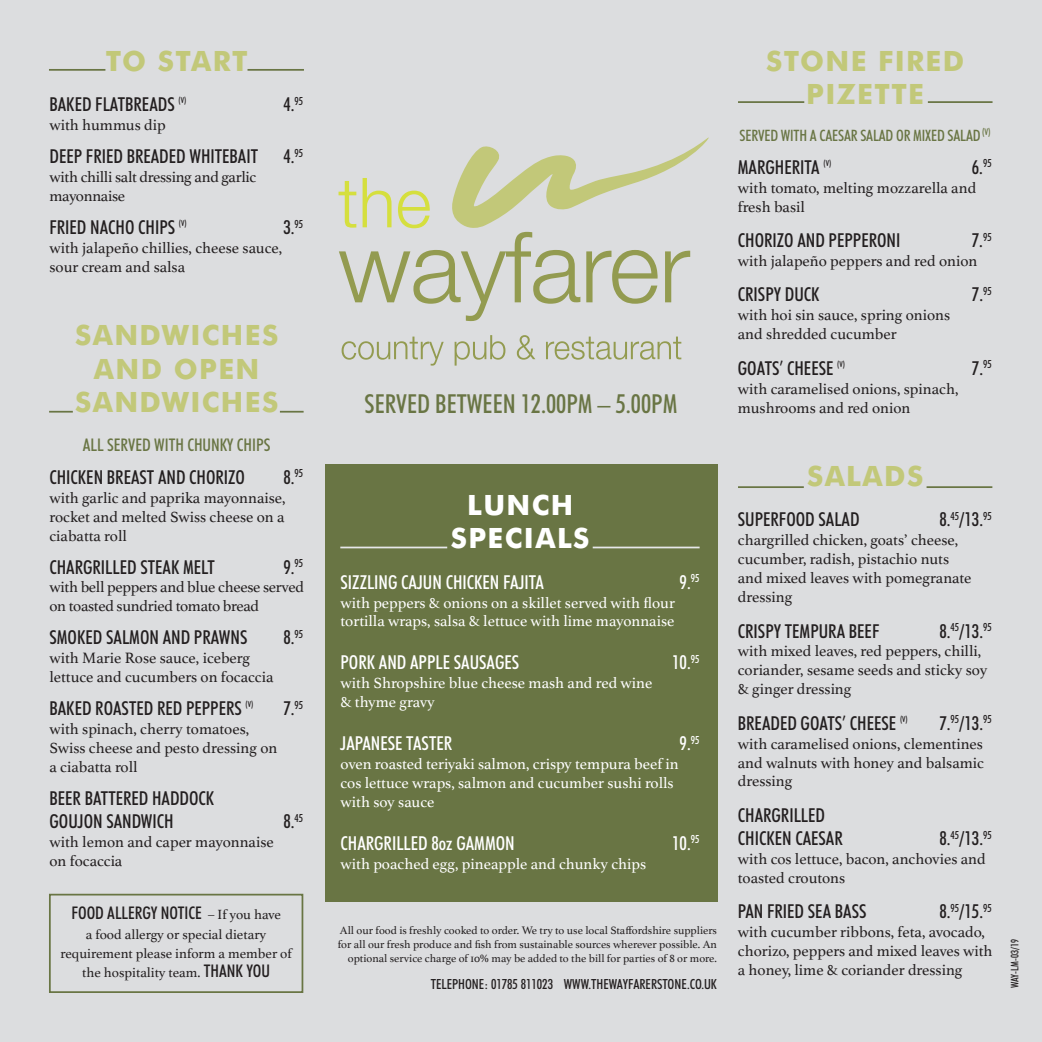
<style>
.page{position:relative;width:1042px;height:1042px;background:#dcdddf}
.page>*{position:absolute;margin:0;border:0;box-sizing:border-box;transform-origin:0 0}
.t1{font:700 28px/33.6px "Futura BT";letter-spacing:.05em;color:#c2c879;text-align:center}
.t2{font:700 28px/33.6px "Futura BT";letter-spacing:.05em;color:#fff;text-align:center}
.t3{font:500 condensed 26.25px "Futura BT";color:#697544}
.t4{font:500 condensed 19.25px/23.1px "Futura BT";color:#231f20}
.t5{font:500 condensed 19.25px "Futura BT";color:#fff}
.t6{font:500 condensed 17.5px "Futura BT";color:#231f20}
.t7{font:500 condensed 17.5px "Futura BT";color:#697544}
.t8{font:15.75px/18.9px "Athelas";color:#231f20}
.t9{font:15.75px/18.9px "Athelas";color:#fff}
.t10{font:15.75px/18.9px "Athelas";letter-spacing:-.02em;color:#231f20}
.t11{font:500 condensed 15.75px "Futura BT";letter-spacing:-.01em;color:#697544}
.t12{font:14px/19.2px "Athelas";color:#231f20;text-align:center}
.t13{font:500 condensed 14px "Futura BT";color:#231f20}
.t14{font:11.38px/14.2px "Athelas";color:#231f20;text-align:right}
.t15{font:500 condensed 10.5px "Futura BT";color:#231f20}
.t16{font:500 condensed 8.22px "Futura BT";color:#231f20}
.s1{font-family:"Athelas";font-weight:400;font-stretch:normal;font-size:14px}
.s2{font-family:"Futura BT";font-weight:500;font-stretch:condensed;font-size:17.5px}
</style>
<div class="page">
<svg style="left:338px;top:137px;width:371px;height:184px"></svg>
<svg style="left:342px;top:336px;width:102px;height:30px"></svg>
<svg style="left:454px;top:335px;width:51px;height:31px"></svg>
<svg style="left:517px;top:335px;width:18px;height:25px"></svg>
<svg style="left:546px;top:336px;width:135px;height:24px"></svg>
<svg style="left:49px;top:411px;width:24px;height:1px"></svg>
<div style="left:325px;top:464px;width:392px;height:438px;background:#697544"></div>
<hr style="left:340px;top:546px;width:107px;height:2px;background:#e6e7e9">
<hr style="left:593px;top:546px;width:106px;height:2px;background:#e6e7e9">
<hr style="left:49px;top:69px;width:56px;height:2px;background:#697544">
<hr style="left:738px;top:486px;width:66px;height:2px;background:#697544">
<hr style="left:926px;top:486px;width:66px;height:2px;background:#697544">
<svg style="left:280px;top:411px;width:24px;height:1px"></svg>
<hr style="left:738px;top:101px;width:66px;height:2px;background:#697544">
<div style="left:49px;top:894px;width:254px;height:99px;border:2px solid #697544"></div>
<hr style="left:928px;top:101px;width:64px;height:2px;background:#697544">
<hr style="left:247px;top:69px;width:57px;height:2px;background:#697544">
<h1 class="t1" style="left:106px;top:44px;width:143px">TO START</h1>
<p class="t4" style="left:49px;top:93px;width:127px">BAKED FLATBREADS</p>
<p class="t16" style="left:178px;top:95px;width:9px">(V)</p>
<p class="t4" style="left:283px;top:93px;width:21px">4.<sup>95</sup></p>
<p class="t8" style="left:49px;top:115px;width:118px">with hummus dip</p>
<p class="t4" style="left:49px;top:145px;width:210px">DEEP FRIED BREADED WHITEBAIT</p>
<p class="t4" style="left:283px;top:145px;width:21px">4.<sup>95</sup></p>
<p class="t10" style="left:49px;top:167px;width:208px">with chilli salt dressing and garlic mayonnaise</p>
<p class="t4" style="left:49px;top:215px;width:127px">FRIED NACHO CHIPS</p>
<p class="t16" style="left:179px;top:218px;width:9px">(V)</p>
<p class="t4" style="left:283px;top:215px;width:21px">3.<sup>95</sup></p>
<p class="t8" style="left:49px;top:238px;width:234px">with jalapeño chillies, cheese sauce, sour cream and salsa</p>
<h1 class="t1" style="left:75px;top:318px;width:205px">SANDWICHES<br>AND OPEN<br>SANDWICHES</h1>
<p class="t7" style="left:83px;top:434px;width:189px">ALL SERVED WITH CHUNKY CHIPS</p>
<p class="t4" style="left:49px;top:465px;width:197px">CHICKEN BREAST AND CHORIZO</p>
<p class="t4" style="left:283px;top:465px;width:21px">8.<sup>95</sup></p>
<p class="t8" style="left:49px;top:487px;width:238px;text-align:justify">with garlic and paprika mayonnaise, rocket and melted Swiss cheese on a ciabatta roll</p>
<p class="t4" style="left:49px;top:555px;width:167px">CHARGRILLED STEAK MELT</p>
<p class="t4" style="left:283px;top:555px;width:21px">9.<sup>95</sup></p>
<p class="t10" style="left:49px;top:577px;width:256px">with bell peppers and blue cheese served on toasted sundried tomato bread</p>
<p class="t4" style="left:49px;top:626px;width:199px">SMOKED SALMON AND PRAWNS</p>
<p class="t4" style="left:283px;top:626px;width:21px">8.<sup>95</sup></p>
<p class="t8" style="left:49px;top:648px;width:226px">with Marie Rose sauce, iceberg lettuce and cucumbers on focaccia</p>
<p class="t4" style="left:49px;top:697px;width:194px">BAKED ROASTED RED PEPPERS</p>
<p class="t16" style="left:246px;top:699px;width:9px">(V)</p>
<p class="t4" style="left:283px;top:697px;width:21px">7.<sup>95</sup></p>
<p class="t8" style="left:49px;top:719px;width:229px">with spinach, cherry tomatoes,<br>Swiss cheese and pesto dressing on a ciabatta roll</p>
<p class="t4" style="left:49px;top:786px;width:166px">BEER BATTERED HADDOCK<br>GOUJON SANDWICH</p>
<p class="t4" style="left:283px;top:809px;width:21px">8.<sup>45</sup></p>
<p class="t8" style="left:49px;top:832px;width:226px">with lemon and caper mayonnaise on focaccia</p>
<p class="t6" style="left:71px;top:902px;width:211px">FOOD ALLERGY NOTICE <span class="s1">– If you have</span></p>
<p class="t12" style="left:60px;top:924px;width:233px">a food allergy or special dietary requirement please inform a member of the hospitality team. <span class="s2">THANK YOU</span></p>
<h2 class="t3" style="left:365px;top:388px;width:314px">SERVED BETWEEN 12.00PM – 5.00PM</h2>
<h1 class="t2" style="left:451px;top:487px;width:140px">LUNCH<br>SPECIALS</h1>
<p class="t5" style="left:340px;top:570px;width:205px">SIZZLING CAJUN CHICKEN FAJITA</p>
<p class="t5" style="left:679px;top:570px;width:21px">9.<sup>95</sup></p>
<p class="t9" style="left:340px;top:592px;width:336px">with peppers &amp; onions on a skillet served with flour tortilla wraps, salsa &amp; lettuce with lime mayonnaise</p>
<p class="t5" style="left:340px;top:651px;width:180px">PORK AND APPLE SAUSAGES</p>
<p class="t5" style="left:672px;top:651px;width:29px">10.<sup>95</sup></p>
<p class="t9" style="left:340px;top:673px;width:313px">with Shropshire blue cheese mash and red wine &amp; thyme gravy</p>
<p class="t5" style="left:340px;top:731px;width:113px">JAPANESE TASTER</p>
<p class="t5" style="left:679px;top:731px;width:21px">9.<sup>95</sup></p>
<p class="t9" style="left:340px;top:754px;width:340px">oven roasted teriyaki salmon, crispy tempura beef in cos lettuce wraps, salmon and cucumber sushi rolls with soy sauce</p>
<p class="t5" style="left:340px;top:831px;width:176px">CHARGRILLED 8oz GAMMON</p>
<p class="t5" style="left:672px;top:831px;width:29px">10.<sup>95</sup></p>
<p class="t9" style="left:340px;top:853px;width:307px">with poached egg, pineapple and chunky chips</p>
<p class="t14" style="left:338px;top:923px;width:381px">All our food is freshly cooked to order. We try to use local Staffordshire suppliers for all our fresh produce and fish from sustainable sources wherever possible. An optional service charge of 10% may be added to the bill for parties of 8 or more.</p>
<p class="t13" style="left:431px;top:975px;width:288px">TELEPHONE: 01785 811023 WWW.THEWAYFARERSTONE.CO.UK</p>
<h1 class="t1" style="left:766px;top:44px;width:200px">STONE FIRED<br>PIZETTE</h1>
<p class="t11" style="left:739px;top:126px;width:253px">SERVED WITH A CAESAR SALAD OR MIXED SALAD <sup>(V)</sup></p>
<p class="t4" style="left:738px;top:155px;width:83px">MARGHERITA</p>
<p class="t16" style="left:823px;top:158px;width:9px">(V)</p>
<p class="t4" style="left:972px;top:155px;width:21px">6.<sup>95</sup></p>
<p class="t8" style="left:738px;top:177px;width:240px">with tomato, melting mozzarella and fresh basil</p>
<p class="t4" style="left:738px;top:228px;width:164px">CHORIZO AND PEPPERONI</p>
<p class="t4" style="left:972px;top:228px;width:21px">7.<sup>95</sup></p>
<p class="t8" style="left:738px;top:251px;width:241px">with jalapeño peppers and red onion</p>
<p class="t4" style="left:738px;top:283px;width:83px">CRISPY DUCK</p>
<p class="t4" style="left:972px;top:283px;width:21px">7.<sup>95</sup></p>
<p class="t8" style="left:738px;top:305px;width:214px">with hoi sin sauce, spring onions and shredded cucumber</p>
<p class="t4" style="left:738px;top:356px;width:97px">GOATS’ CHEESE</p>
<p class="t16" style="left:837px;top:359px;width:9px">(V)</p>
<p class="t4" style="left:972px;top:356px;width:21px">7.<sup>95</sup></p>
<p class="t8" style="left:738px;top:378px;width:222px">with caramelised onions, spinach, mushrooms and red onion</p>
<h1 class="t1" style="left:807px;top:459px;width:118px">SALADS</h1>
<p class="t4" style="left:738px;top:508px;width:123px">SUPERFOOD SALAD</p>
<p class="t4" style="left:939px;top:508px;width:54px">8.<sup>45</sup>/13.<sup>95</sup></p>
<p class="t8" style="left:738px;top:530px;width:235px">chargrilled chicken, goats’ cheese, cucumber, radish, pistachio nuts and mixed leaves with pomegranate dressing</p>
<p class="t4" style="left:738px;top:619px;width:143px">CRISPY TEMPURA BEEF</p>
<p class="t4" style="left:939px;top:619px;width:54px">8.<sup>45</sup>/13.<sup>95</sup></p>
<p class="t8" style="left:738px;top:641px;width:251px">with mixed leaves, red peppers, chilli, coriander, sesame seeds and sticky soy &amp; ginger dressing</p>
<p class="t4" style="left:738px;top:711px;width:160px">BREADED GOATS’ CHEESE</p>
<p class="t16" style="left:900px;top:713px;width:9px">(V)</p>
<p class="t4" style="left:939px;top:711px;width:54px">7.<sup>95</sup>/13.<sup>95</sup></p>
<p class="t8" style="left:738px;top:733px;width:248px;text-align:justify">with caramelised onions, clementines and walnuts with honey and balsamic dressing</p>
<p class="t4" style="left:738px;top:803px;width:106px">CHARGRILLED<br>CHICKEN CAESAR</p>
<p class="t4" style="left:939px;top:826px;width:54px">8.<sup>45</sup>/13.<sup>95</sup></p>
<p class="t8" style="left:738px;top:849px;width:249px">with cos lettuce, bacon, anchovies and toasted croutons</p>
<p class="t4" style="left:738px;top:900px;width:130px">PAN FRIED SEA BASS</p>
<p class="t4" style="left:939px;top:900px;width:54px">8.<sup>95</sup>/15.<sup>95</sup></p>
<p class="t8" style="left:738px;top:922px;width:256px">with cucumber ribbons, feta, avocado, chorizo, peppers and mixed leaves with a honey, lime &amp; coriander dressing</p>
<p class="t15" style="left:1008px;top:988px;width:50px;rotate:-90deg">WAY-LM-03/19</p>
</div>
